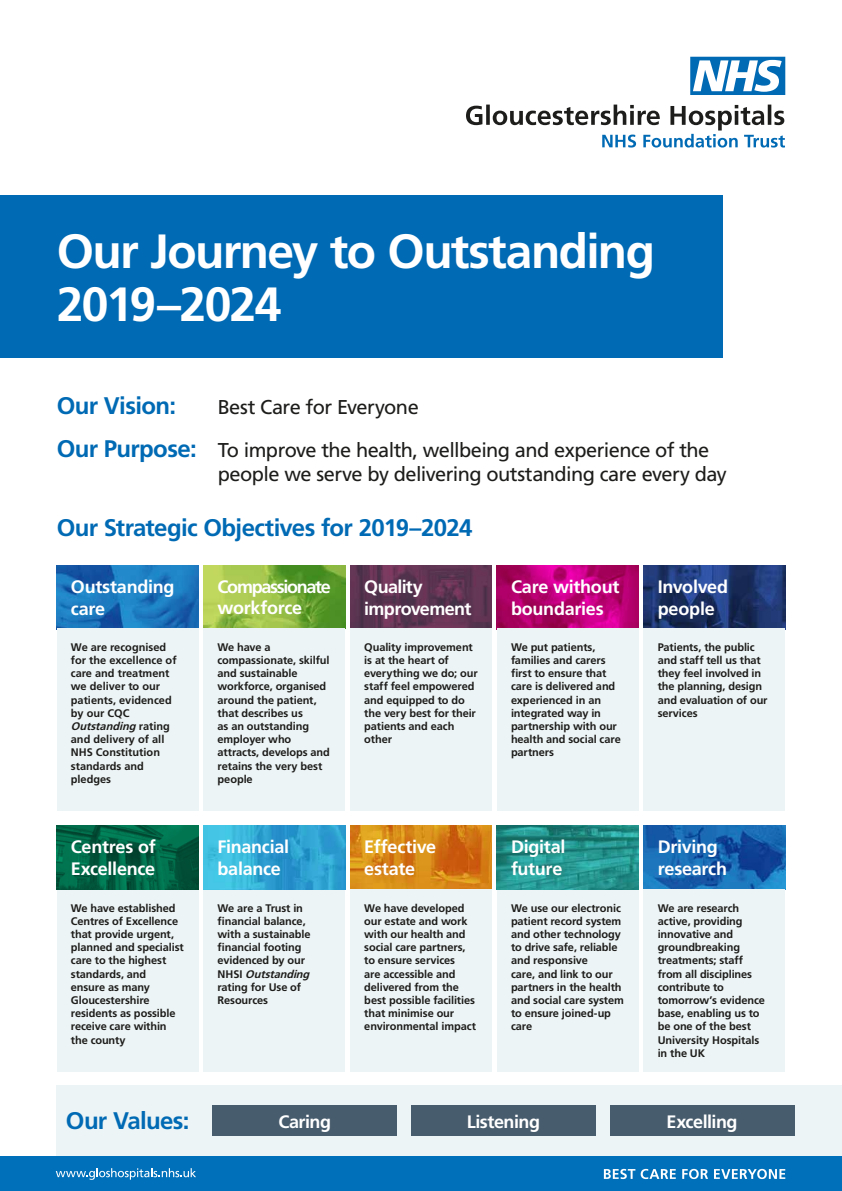
<style>
.page{position:relative;width:842px;height:1191px;background:#fff}
.page>*{position:absolute;margin:0;border:0;box-sizing:border-box;transform-origin:0 0}
.t1{font:700 48px/53px "Frutiger LT Std";letter-spacing:-.035em;color:#fff}
.t2{font:700 24px "Frutiger LT Std";letter-spacing:-.025em;color:#006ab4}
.t3{font:20px/43px "Frutiger LT Std";letter-spacing:-.03em;color:#1d1d1b}
.t4{font:700 18px/21.6px "Frutiger LT Std";letter-spacing:-.02em;color:#fff}
.t5{font:700 18px/21.6px "Frutiger LT Std";letter-spacing:-.07em;color:#fff}
.t6{font:700 11px/13.2px "Frutiger LT Std";letter-spacing:-.01em;color:#1d1d1b}
.s1{font-weight:700;font-size:24px;color:#006ab4}
.s2{font-style:italic}
</style>
<div class="page">
<img style="left:203px;top:565px;width:142px;height:63px">
<div style="left:203px;top:889px;width:142px;height:182px;background:#edf4f5"></div>
<div style="left:57px;top:1085px;width:785px;height:86px;background:#edf4f5"></div>
<div style="left:0;top:1157px;width:842px;height:34px;background:#0070ba"></div>
<svg style="left:604px;top:1168px;width:31px;height:11px"></svg>
<svg style="left:641px;top:1168px;width:35px;height:11px"></svg>
<svg style="left:682px;top:1168px;width:26px;height:11px"></svg>
<svg style="left:714px;top:1168px;width:71px;height:11px"></svg>
<svg style="left:56px;top:1168px;width:140px;height:11px"></svg>
<svg style="left:466px;top:105px;width:319px;height:43px"></svg>
<svg style="left:690px;top:57px;width:95px;height:38px"></svg>
<div style="left:0;top:195px;width:723px;height:163px;background:#006ab4"></div>
<div style="left:213px;top:1105px;width:184px;height:31px;background:#475c6d"></div>
<div style="left:411px;top:1105px;width:185px;height:31px;background:#475c6d"></div>
<div style="left:610px;top:1105px;width:184px;height:31px;background:#475c6d"></div>
<img style="left:57px;top:565px;width:141px;height:63px">
<img style="left:350px;top:565px;width:142px;height:63px">
<img style="left:497px;top:565px;width:142px;height:63px">
<img style="left:643px;top:565px;width:142px;height:63px">
<div style="left:57px;top:889px;width:141px;height:182px;background:#edf4f5"></div>
<img style="left:57px;top:825px;width:141px;height:64px">
<img style="left:203px;top:825px;width:142px;height:64px">
<div style="left:497px;top:889px;width:142px;height:182px;background:#edf4f5"></div>
<img style="left:497px;top:825px;width:142px;height:64px">
<img style="left:643px;top:825px;width:142px;height:64px">
<div style="left:643px;top:889px;width:142px;height:182px;background:#edf4f5"></div>
<div style="left:350px;top:628px;width:142px;height:182px;background:#edf4f5"></div>
<div style="left:203px;top:628px;width:142px;height:182px;background:#edf4f5"></div>
<div style="left:57px;top:628px;width:141px;height:182px;background:#edf4f5"></div>
<div style="left:497px;top:628px;width:142px;height:182px;background:#edf4f5"></div>
<div style="left:643px;top:628px;width:142px;height:182px;background:#edf4f5"></div>
<img style="left:350px;top:825px;width:142px;height:64px">
<div style="left:350px;top:889px;width:142px;height:182px;background:#edf4f5"></div>
<h1 class="t1" style="left:57px;top:225px;width:600px">Our Journey to Outstanding<br>2019–2024</h1>
<h2 class="t2" style="left:57px;top:391px;width:121px">Our Vision:</h2>
<h3 class="t3" style="left:57px;top:385px;width:654px;text-indent:161px">Best Care for Everyone<br><span class="s1">Our Purpose:</span> To improve the health, wellbeing and experience of the</h3>
<h3 class="t3" style="left:218px;top:452px;width:510px">people we serve by delivering outstanding care every day</h3>
<h2 class="t2" style="left:57px;top:514px;width:417px">Our Strategic Objectives for 2019–2024</h2>
<h3 class="t5" style="left:218px;top:576px;width:115px">Compassionate workforce</h3>
<h3 class="t4" style="left:71px;top:576px;width:105px">Outstanding care</h3>
<h3 class="t4" style="left:364px;top:576px;width:109px">Quality improvement</h3>
<h3 class="t4" style="left:511px;top:576px;width:110px">Care without boundaries</h3>
<h3 class="t4" style="left:658px;top:576px;width:72px">Involved people</h3>
<p class="t6" style="left:71px;top:640px;width:107px">We are recognised for the excellence of care and treatment we deliver to our patients, evidenced by our CQC<br><span class="s2">Outstanding</span> r a t i n g and delivery of all<br>NHS Constitution standards and pledges</p>
<p class="t6" style="left:511px;top:640px;width:111px">We put patients, families and carers first to ensure that care is delivered and experienced in an integrated way in partnership with our health and social care partners</p>
<p class="t6" style="left:658px;top:640px;width:111px">Patients, the public and staff tell us that they feel involved in the planning, design and evaluation of our services</p>
<p class="t6" style="left:218px;top:640px;width:114px">We have a compassionate, skilful and sustainable workforce, organised around the patient, that describes us<br>as an outstanding employer who attracts, develops and retains the very best people</p>
<p class="t6" style="left:364px;top:640px;width:115px">Quality improvement is at the heart of everything we do; our staff feel empowered and equipped to do the very best for their patients and each other</p>
<h3 class="t4" style="left:71px;top:836px;width:86px">Centres of<br>Excellence</h3>
<h3 class="t4" style="left:218px;top:836px;width:73px">Financial balance</h3>
<p class="t6" style="left:71px;top:901px;width:114px">We have established<br>Centres of Excellence that provide urgent, planned and specialist care to the highest standards, and<br>ensure as many<br>Gloucestershire residents as possible receive care within the county</p>
<p class="t6" style="left:218px;top:901px;width:96px">We are a Trust in financial balance, with a sustainable financial footing evidenced by our<br>N H S I <span class="s2">Outstanding </span>rating for Use of<br>Resources</p>
<h3 class="t4" style="left:364px;top:836px;width:73px">Effective estate</h3>
<p class="t6" style="left:364px;top:901px;width:113px">We have developed our estate and work with our health and social care partners, to ensure services<br>are accessible and delivered from the best possible facilities that minimise our environmental impact</p>
<h3 class="t4" style="left:511px;top:836px;width:56px">Digital future</h3>
<p class="t6" style="left:511px;top:901px;width:114px">We use our electronic patient record system and other technology to drive safe, reliable and responsive<br>care, and link to our partners in the health and social care system to ensure joined-up care</p>
<h3 class="t4" style="left:658px;top:836px;width:71px">Driving research</h3>
<p class="t6" style="left:658px;top:901px;width:109px">We are research active, providing innovative and groundbreaking treatments; staff from all disciplines contribute to tomorrow’s evidence base, enabling us to be one of the best<br>University Hospitals in the UK</p>
<h2 class="t2" style="left:66px;top:1106px;width:125px">Our Values:</h2>
<h3 class="t4" style="left:278px;top:1110px;width:54px">Caring</h3>
<h3 class="t4" style="left:467px;top:1110px;width:75px">Listening</h3>
<h3 class="t4" style="left:667px;top:1110px;width:73px">Excelling</h3>
</div>
